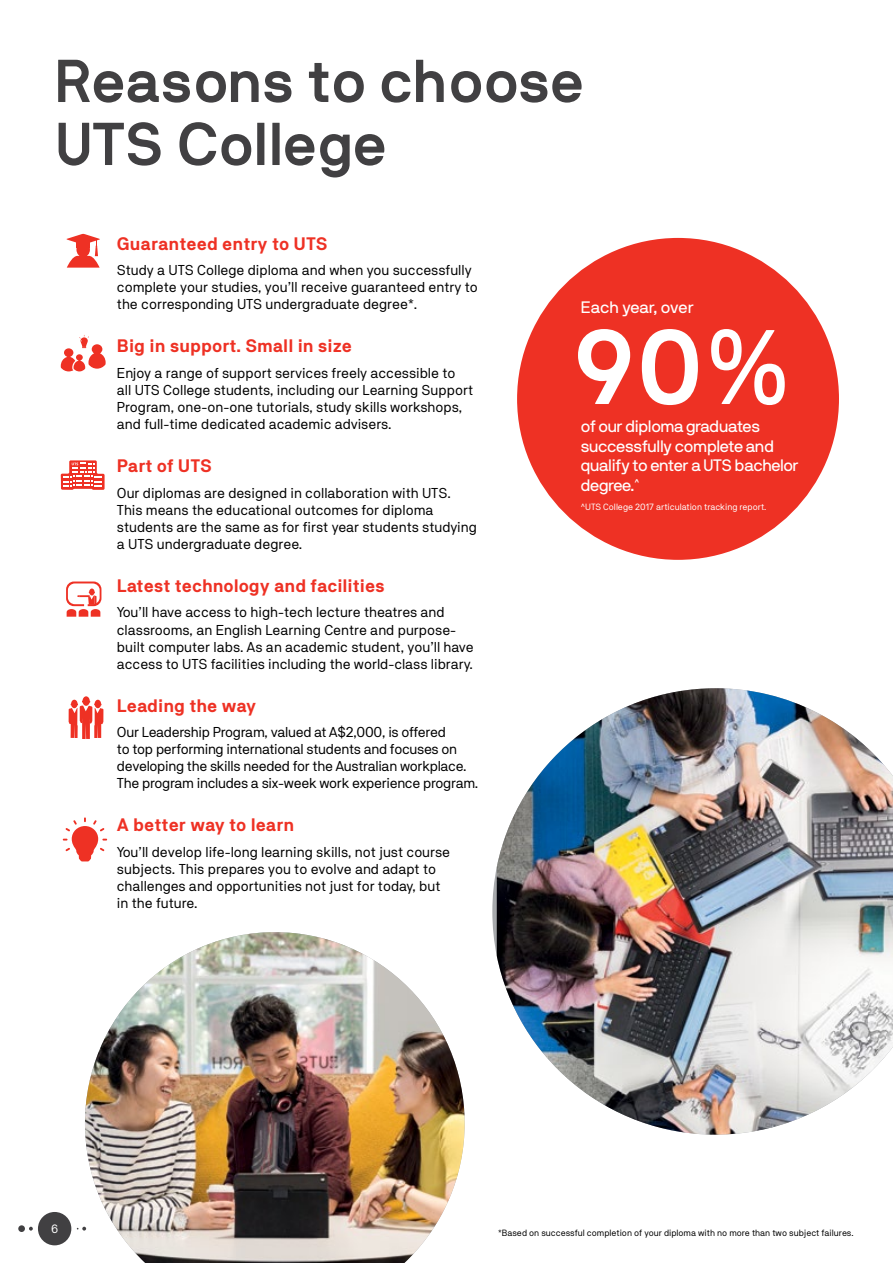
<style>
.page{position:relative;width:893px;height:1263px;background:#fff}
.page>*{position:absolute;margin:0;border:0;box-sizing:border-box;transform-origin:0 0}
.t1{font:700 105px "NB International Pro";color:#fff}
.t2{font:700 60px/63px "NB International Pro";color:#414042}
.t3{font:700 18px "NB Akademie Std";color:#ee3124}
.t4{font:16.5px/19.8px "NB International Pro";letter-spacing:-.02em;color:#fff}
.t5{font:14.25px/17.1px "NB Akademie Std";color:#000}
.t6{font:14.25px/17.1px "NB Akademie Std";letter-spacing:-.02em;color:#000}
.t7{font:12px "NB Akademie Std";color:#fff}
.t8{font:9px "NB Akademie Std";color:#000}
.t9{font:9px "NB Akademie Std";color:#fff}
</style>
<div class="page">
<img style="left:497px;top:688px;width:396px;height:446px">
<img style="left:85px;top:932px;width:380px;height:331px">
<div style="left:517px;top:238px;width:322px;height:322px;background:#ee3124;border-radius:50%"></div>
<svg style="left:61px;top:460px;width:44px;height:30px"></svg>
<svg style="left:66px;top:581px;width:35px;height:36px"></svg>
<svg style="left:66px;top:234px;width:34px;height:34px"></svg>
<svg style="left:69px;top:696px;width:34px;height:43px"></svg>
<svg style="left:61px;top:335px;width:45px;height:36px"></svg>
<svg style="left:63px;top:817px;width:44px;height:44px"></svg>
<div style="left:38px;top:1212px;width:33px;height:33px;background:#414042;border-radius:50%"></div>
<div style="left:18px;top:1225px;width:7px;height:7px;background:#414042;border-radius:50%"></div>
<svg style="left:29px;top:1227px;width:4px;height:3px"></svg>
<svg style="left:77px;top:1227px;width:9px;height:3px"></svg>
<h2 class="t2" style="left:55px;top:49px;width:532px">Reasons to choose<br>UTS College</h2>
<p class="t3" style="left:117px;top:233px;width:212px">Guaranteed entry to UTS</p>
<p class="t5" style="left:117px;top:261px;width:362px">Study a UTS College diploma and when you successfully complete your studies, you’ll receive guaranteed entry to the corresponding UTS undergraduate degree*.</p>
<p class="t3" style="left:117px;top:336px;width:237px">Big in support. Small in size</p>
<p class="t5" style="left:117px;top:364px;width:358px">Enjoy a range of support services freely accessible to all UTS College students, including our Learning Support Program, one-on-one tutorials, study skills workshops, and full-time dedicated academic advisers.</p>
<p class="t3" style="left:117px;top:455px;width:96px">Part of UTS</p>
<p class="t5" style="left:117px;top:484px;width:361px">Our diplomas are designed in collaboration with UTS.<br>This means the educational outcomes for diploma students are the same as for first year students studying a UTS undergraduate degree.</p>
<p class="t3" style="left:117px;top:575px;width:269px">Latest technology and facilities</p>
<p class="t5" style="left:117px;top:604px;width:358px">You’ll have access to high-tech lecture theatres and classrooms, an English Learning Centre and purpose&shy;built computer labs. As an academic student, you’ll have access to UTS facilities including the world-class library.</p>
<p class="t3" style="left:117px;top:695px;width:141px">Leading the way</p>
<p class="t6" style="left:117px;top:723px;width:363px">Our Leadership Program, valued at A$2,000, is offered<br>to top performing international students and focuses on developing the skills needed for the Australian workplace.<br>The program includes a six-week work experience program.</p>
<p class="t3" style="left:117px;top:815px;width:179px">A better way to learn</p>
<p class="t5" style="left:117px;top:843px;width:335px">You’ll develop life-long learning skills, not just course subjects. This prepares you to evolve and adapt to challenges and opportunities not just for today, but in the future.</p>
<p class="t4" style="left:581px;top:297px;width:115px">Each year, over</p>
<h1 class="t1" style="left:574px;top:306px;width:221px">90%</h1>
<p class="t4" style="left:581px;top:416px;width:219px">of our diploma graduates successfully complete and qualify to enter a UTS bachelor degree.<sup>^</sup></p>
<p class="t9" style="left:581px;top:502px;width:187px">^UTS College 2017 articulation tracking report.</p>
<p class="t7" style="left:51px;top:1221px;width:9px">6</p>
<p class="t8" style="left:498px;top:1227px;width:357px">*Based on successful completion of your diploma with no more than two subject failures.</p>
</div>
